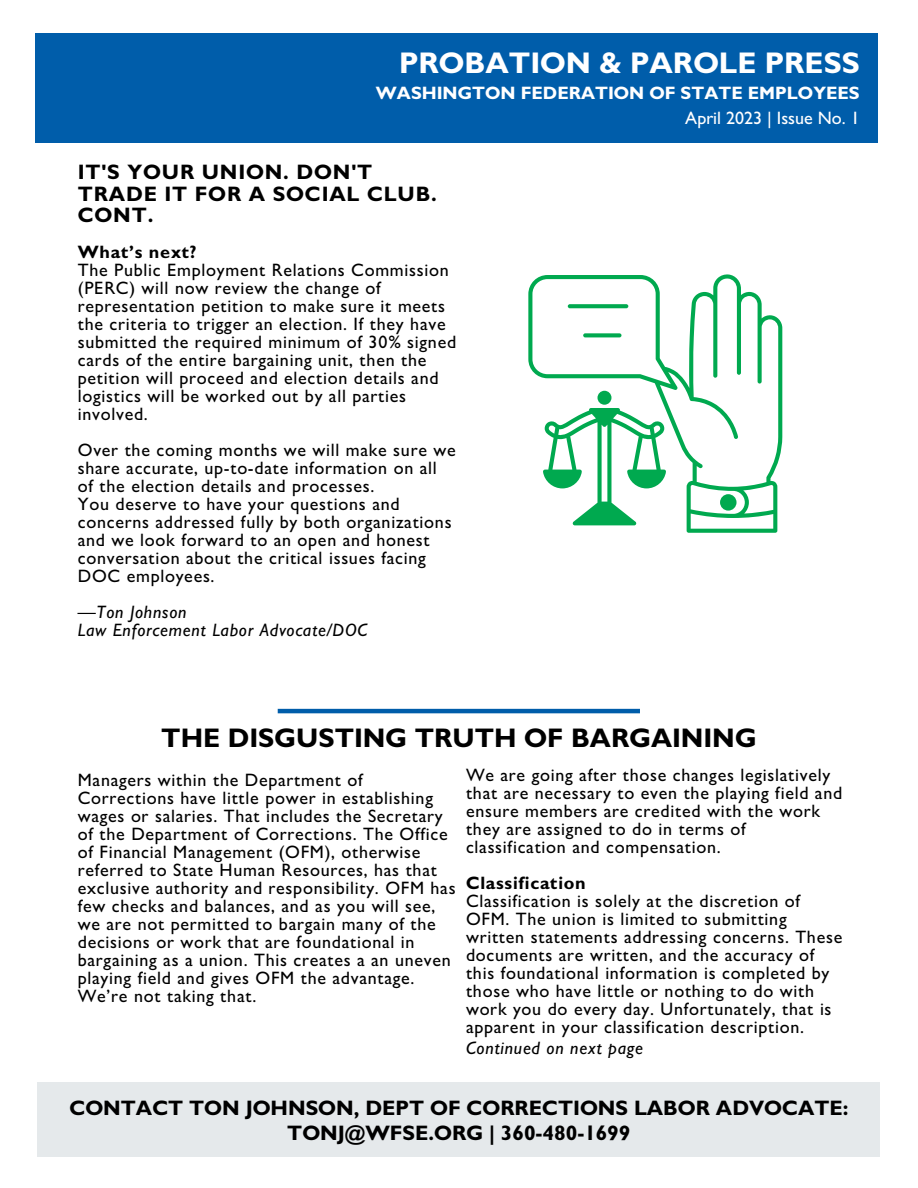
<style>
.page{position:relative;width:918px;height:1188px;background:#fff}
.page>*{position:absolute;margin:0;border:0;box-sizing:border-box;transform-origin:0 0}
.t1{font:700 30px "Gill Sans MT Std";color:#fff}
.t2{font:700 27px "Gill Sans MT Std";color:#000}
.t3{font:700 21px/24.8px "Gill Sans MTW01";color:#000;text-align:center}
.t4{font:700 21px/21.3px "Gill Sans MT Std";letter-spacing:.04em;color:#000}
.t5{font:500 18px/18px "Gill Sans MT Std";letter-spacing:.04em;color:#000}
.t6{font:500 18px/18px "Gill Sans MTW01";letter-spacing:.04em;color:#000}
.t7{font:italic 500 18px/18px "Gill Sans MT Std";letter-spacing:.04em;color:#000}
.t8{font:700 18px "Gill Sans MT Std";color:#fff}
.t9{font:700 18px "Gill Sans MT Std";letter-spacing:.04em;color:#000}
.t10{font:500 18px "Gill Sans MTW01";color:#fff}
.t11{font:italic 500 18px "Gill Sans MTW01";letter-spacing:.04em;color:#000}
</style>
<div class="page">
<div style="left:36px;top:33px;width:842px;height:109px;background:#005daa"></div>
<div style="left:37px;top:1082px;width:843px;height:74px;background:#e5e9eb"></div>
<hr style="left:278px;top:709px;width:362px;height:4px;background:#005daa">
<svg style="left:528px;top:274px;width:254px;height:259px"></svg>
<svg style="left:568px;top:304px;width:60px;height:4px"></svg>
<svg style="left:583px;top:333px;width:39px;height:4px"></svg>
<svg style="left:543px;top:408px;width:123px;height:117px"></svg>
<div style="left:598px;top:391px;width:13px;height:14px;background:#00a94f;border-radius:50%"></div>
<div style="left:720px;top:494px;width:17px;height:17px;background:#00a94f;border-radius:50%"></div>
<h1 class="t1" style="left:399px;top:53px;width:462px">PROBATION &amp; PAROLE PRESS</h1>
<p class="t10" style="left:685px;top:107px;width:176px">April 2023 | Issue No. 1</p>
<p class="t8" style="left:376px;top:87px;width:485px">WASHINGTON FEDERATION OF STATE EMPLOYEES</p>
<p class="t4" style="left:78px;top:165px;width:361px">IT'S YOUR UNION. DON'T<br>TRADE IT FOR A SOCIAL CLUB.<br>CONT.</p>
<p class="t9" style="left:78px;top:246px;width:120px">What’s next?</p>
<p class="t5" style="left:78px;top:264px;width:380px">The Public Employment Relations Commission (PERC) will now review the change of representation petition to make sure it meets the criteria to trigger an election. If they have submitted the required minimum of 30% signed cards of the entire bargaining unit, then the petition will proceed and election details and logistics will be worked out by all parties involved.</p>
<p class="t5" style="left:78px;top:444px;width:379px">Over the coming months we will make sure we share accurate, up-to-date information on all of the election details and processes.<br>You deserve to have your questions and concerns addressed fully by both organizations and we look forward to an open and honest conversation about the critical issues facing DOC employees.</p>
<p class="t7" style="left:78px;top:606px;width:291px">—Ton Johnson<br>Law Enforcement Labor Advocate/DOC</p>
<h2 class="t2" style="left:161px;top:729px;width:597px">THE DISGUSTING TRUTH OF BARGAINING</h2>
<p class="t6" style="left:78px;top:770px;width:379px">Managers within the Department of Corrections have little power in establishing wages or salaries. That includes the Secretary of the Department of Corrections. The Office of Financial Management (OFM), otherwise referred to State Human Resources, has that exclusive authority and responsibility. OFM has few checks and balances, and as you will see, we are not permitted to bargain many of the decisions or work that are foundational in bargaining as a union. This creates a an uneven playing field and gives OFM the advantage.<br>We’re not taking that.</p>
<p class="t5" style="left:466px;top:769px;width:378px">We are going after those changes legislatively that are necessary to even the playing field and ensure members are credited with the work they are assigned to do in terms of classification and compensation.</p>
<p class="t9" style="left:466px;top:877px;width:121px">Classification</p>
<p class="t5" style="left:466px;top:895px;width:378px">Classification is solely at the discretion of OFM. The union is limited to submitting written statements addressing concerns. These documents are written, and the accuracy of this foundational information is completed by those who have little or nothing to do with work you do every day. Unfortunately, that is apparent in your classification description.</p>
<p class="t11" style="left:466px;top:1038px;width:179px">Continued on next page</p>
<p class="t3" style="left:69px;top:1095px;width:781px">CONTACT TON JOHNSON, DEPT OF CORRECTIONS LABOR ADVOCATE:<br>TONJ@WFSE.ORG | 360-480-1699</p>
</div>
